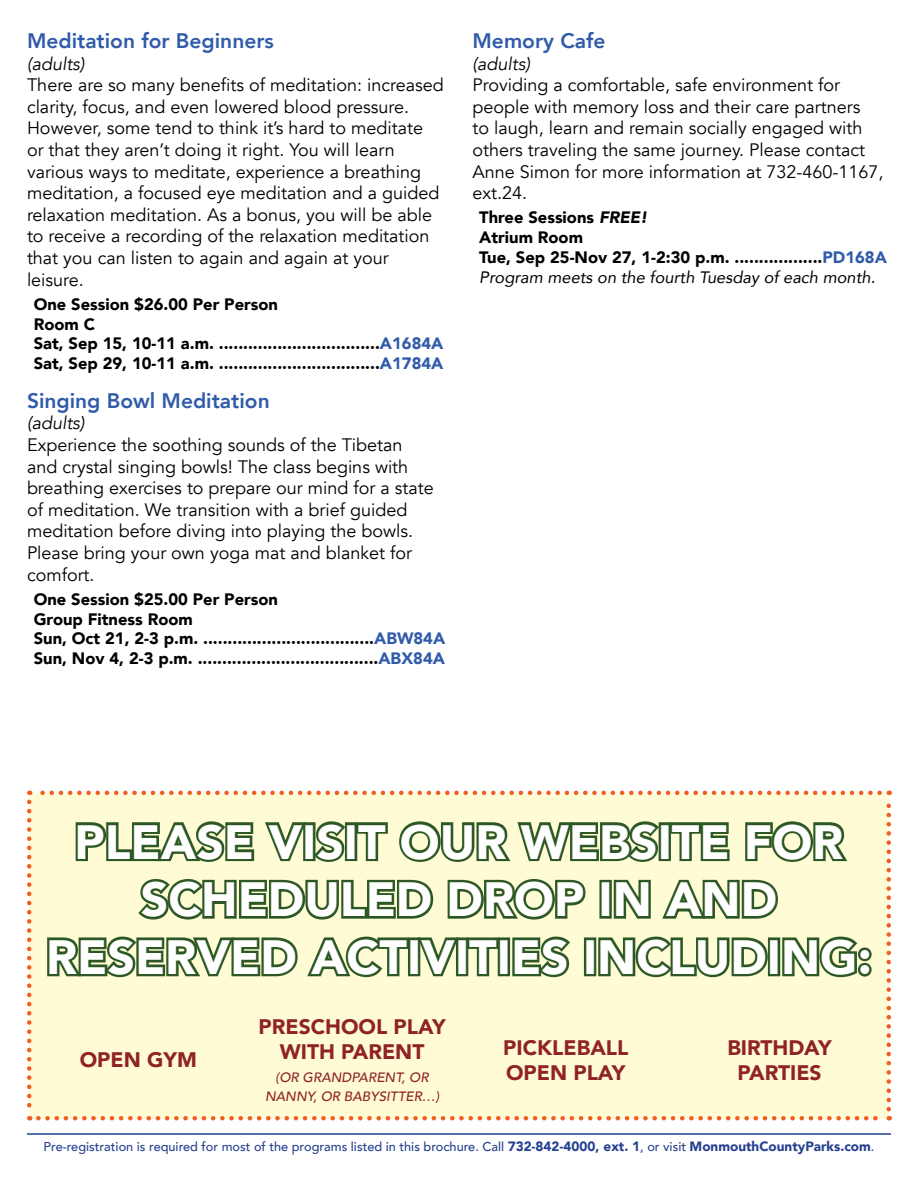
<style>
.page{position:relative;width:918px;height:1188px;background:#fff}
.page>*{position:absolute;margin:0;border:0;box-sizing:border-box;transform-origin:0 0}
.t1{font:900 48px/57.6px "Avenir";color:#fff;text-align:center}
.t2{font:900 21px/25.2px "Avenir";color:#8f2326;text-align:center}
.t3{font:800 21px "Avenir";color:#305baa}
.t4{font:18px/21.6px "Avenir";color:#000}
.t5{font:italic 18px "Avenir";color:#000}
.t6{font:900 16.5px/19.8px "Avenir";color:#000}
.t7{font:italic 500 13.5px/19.5px "Avenir";color:#8f2326;text-align:center}
.t8{font:500 12.75px "Avenir";color:#25408f}
.s1{color:#305baa}
.s2{font-style:italic}
.s3{font-weight:400;font-style:italic}
.s4{font-weight:900;font-size:13.5px}
</style>
<div class="page">
<hr style="left:27px;top:1133px;width:864px;height:2px;background:#25408f">
<div style="left:29px;top:793px;width:860px;height:325px;background:#fffcd5"></div>
<svg style="left:27px;top:802px;width:5px;height:318px"></svg>
<svg style="left:38px;top:1116px;width:852px;height:4px"></svg>
<svg style="left:886px;top:791px;width:5px;height:318px"></svg>
<svg style="left:29px;top:791px;width:851px;height:4px"></svg>
<svg style="left:75px;top:821px;width:313px;height:41px"></svg>
<svg style="left:399px;top:821px;width:331px;height:41px"></svg>
<svg style="left:745px;top:821px;width:102px;height:41px"></svg>
<svg style="left:138px;top:879px;width:296px;height:41px"></svg>
<svg style="left:447px;top:879px;width:139px;height:41px"></svg>
<div style="left:599px;top:880px;width:13px;height:39px;border:5px solid #2d5825"></div>
<svg style="left:611px;top:879px;width:40px;height:40px"></svg>
<svg style="left:662px;top:879px;width:116px;height:40px"></svg>
<svg style="left:47px;top:936px;width:454px;height:42px"></svg>
<div style="left:498px;top:937px;width:12px;height:39px;border:5px solid #2d5825"></div>
<svg style="left:510px;top:936px;width:60px;height:42px"></svg>
<div style="left:584px;top:937px;width:12px;height:39px;border:5px solid #2d5825"></div>
<svg style="left:596px;top:936px;width:175px;height:42px"></svg>
<div style="left:768px;top:937px;width:12px;height:39px;border:5px solid #2d5825"></div>
<svg style="left:780px;top:936px;width:92px;height:42px"></svg>
<p class="t3" style="left:27px;top:24px;width:248px">Meditation for Beginners</p>
<p class="t5" style="left:27px;top:53px;width:59px">(adults)</p>
<p class="t4" style="left:27px;top:75px;width:418px">There are so many benefits of meditation: increased clarity, focus, and even lowered blood pressure.<br>However, some tend to think it’s hard to meditate or that they aren’t doing it right. You will learn various ways to meditate, experience a breathing meditation, a focused eye meditation and a guided relaxation meditation. As a bonus, you will be able to receive a recording of the relaxation meditation that you can listen to again and again at your leisure.</p>
<p class="t6" style="left:34px;top:294px;width:411px">One Session $26.00 Per Person<br>Room C<br>Sat, Sep 15, 10-11 a.m. .................................<span class="s1">A1684A </span>Sat, Sep 29, 10-11 a.m. .................................<span class="s1">A1784A</span></p>
<p class="t3" style="left:27px;top:384px;width:244px">Singing Bowl Meditation</p>
<p class="t5" style="left:27px;top:412px;width:59px">(adults)</p>
<p class="t4" style="left:27px;top:434px;width:408px">Experience the soothing sounds of the Tibetan and crystal singing bowls! The class begins with breathing exercises to prepare our mind for a state of meditation. We transition with a brief guided meditation before diving into playing the bowls.<br>Please bring your own yoga mat and blanket for comfort.</p>
<p class="t6" style="left:34px;top:589px;width:413px">One Session $25.00 Per Person<br>Group Fitness Room<br>Sun, Oct 21, 2-3 p.m. ...................................<span class="s1">ABW84A </span>Sun, Nov 4, 2-3 p.m. .....................................<span class="s1">ABX84A</span></p>
<p class="t3" style="left:472px;top:24px;width:134px">Memory Cafe</p>
<p class="t5" style="left:472px;top:53px;width:59px">(adults)</p>
<p class="t4" style="left:472px;top:75px;width:413px">Providing a comfortable, safe environment for people with memory loss and their care partners<br>to laugh, learn and remain socially engaged with others traveling the same journey. Please contact Anne Simon for more information at 732-460-1167, ext.24.</p>
<p class="t6" style="left:479px;top:207px;width:409px">Three Sessions <span class="s2">FREE!<br></span>Atrium Room<br>Tue, Sep 25-Nov 27, 1-2:30 p.m. ..................<span class="s1">PD168A </span><span class="s3">Program meets on the fourth Tuesday of each month.</span></p>
<h1 class="t1" style="left:46px;top:812px;width:827px">PLEASE VISIT OUR WEBSITE FOR<br>SCHEDULED DROP IN AND<br>RESERVED ACTIVITIES INCLUDING:</h1>
<p class="t2" style="left:80px;top:1047px;width:119px">OPEN GYM</p>
<p class="t2" style="left:259px;top:1013px;width:189px">PRESCHOOL PLAY<br>WITH PARENT</p>
<p class="t7" style="left:265px;top:1068px;width:176px">(OR GRANDPARENT, OR<br>NANNY, OR BABYSITTER…)</p>
<p class="t2" style="left:503px;top:1034px;width:127px;text-align:left">PICKLEBALL<br>OPEN PLAY</p>
<p class="t2" style="left:727px;top:1034px;width:106px">BIRTHDAY<br>PARTIES</p>
<p class="t8" style="left:44px;top:1135px;width:832px">Pre-registration is required for most of the programs listed in this brochure. Call <span class="s4">732-842-4000, ext. 1</span>, or visit <span class="s4">MonmouthCountyParks.com</span>.</p>
</div>
